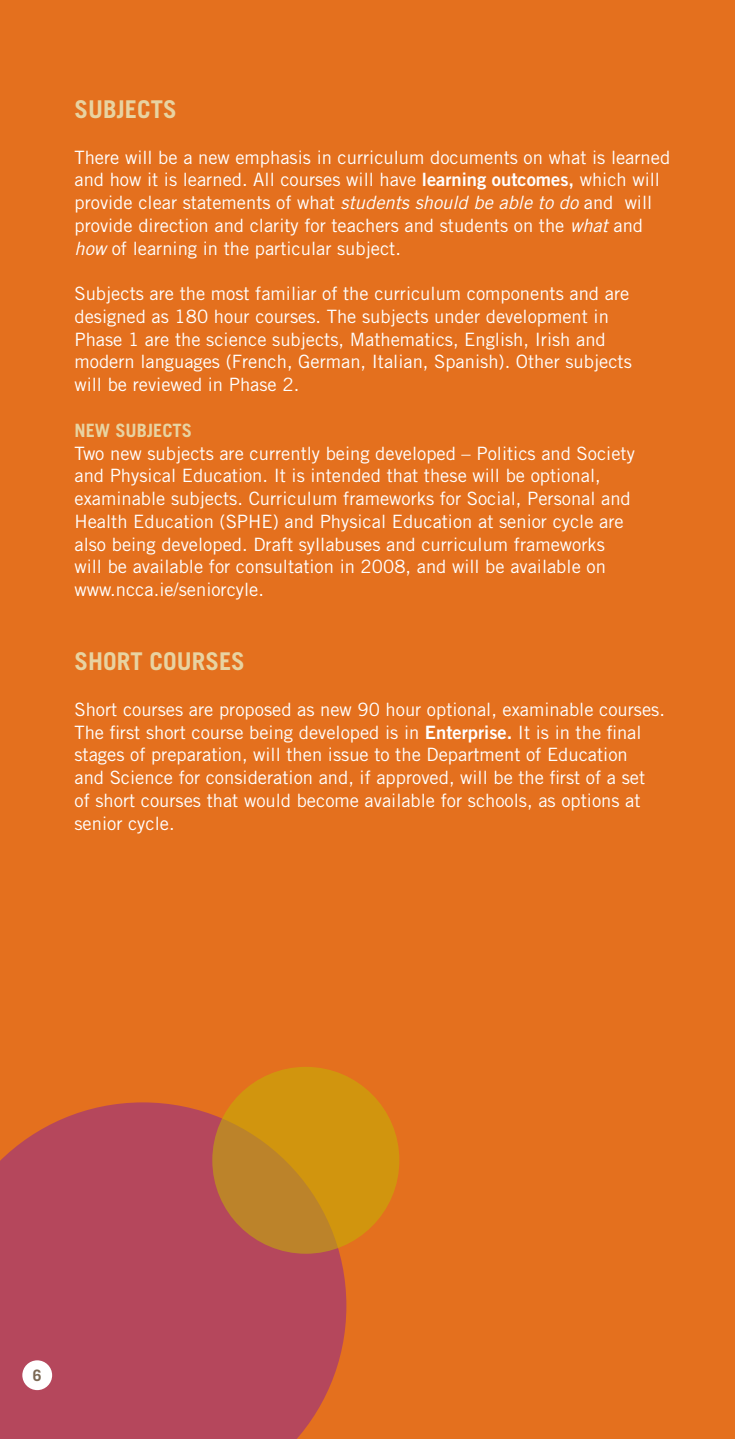
<style>
.page{position:relative;width:735px;height:1439px;background:#fff}
.page>*{position:absolute;margin:0;border:0;box-sizing:border-box;transform-origin:0 0}
.t1{font:700 24.5px "Trade Gothic";color:#e8d3a1}
.t2{font:18.38px/22.8px "Trade Gothic";color:#fff}
.t3{font:700 18.38px "Trade Gothic";color:#e8d3a1}
.s1{font-family:"Trade Gothic Bold Two"}
.s2{font-style:italic}
</style>
<div class="page">
<div style="left:0;top:0;width:734px;height:1439px;background:#e4701e"></div>
<div style="left:0;top:1102px;width:346px;height:337px;background:#b5475c"></div>
<svg style="left:212px;top:1067px;width:187px;height:186px;background:#c98e17"></svg>
<div style="left:22px;top:1360px;width:30px;height:30px;background:#fff;border-radius:50%"></div>
<h1 class="t1" style="left:74px;top:94px;width:76px">SUBJECTS</h1>
<p class="t2" style="left:74px;top:145px;width:597px">There will be a new emphasis in curriculum documents on what is learned and how it is learned. All courses will have <span class="s1">learning outcomes,</span> which will provide clear statements of what <span class="s2">students should be able to do</span> and will provide direction and clarity for teachers and students on the <span class="s2">what</span> and <span class="s2">how</span> of learning in the particular subject.</p>
<p class="t2" style="left:74px;top:282px;width:558px">Subjects are the most familiar of the curriculum components and are designed as 180 hour courses. The subjects under development in Phase 1 are the science subjects, Mathematics, English, Irish and modern languages (French, German, Italian, Spanish). Other subjects will be reviewed in Phase 2.</p>
<p class="t3" style="left:74px;top:419px;width:99px">NEW SUBJECTS</p>
<p class="t2" style="left:74px;top:441px;width:561px">Two new subjects are currently being developed – Politics and Society and Physical Education. It is intended that these will be optional, examinable subjects. Curriculum frameworks for Social, Personal and Health Education (SPHE) and Physical Education at senior cycle are also being developed. Draft syllabuses and curriculum frameworks will be available for consultation in 2008, and will be available on www.ncca.ie/seniorcyle.</p>
<h1 class="t1" style="left:74px;top:646px;width:169px">SHORT COURSES</h1>
<p class="t2" style="left:74px;top:698px;width:591px">Short courses are proposed as new 90 hour optional, examinable courses.<br>The first short course being developed is in <span class="s1">Enterprise.</span> It is in the final stages of preparation, will then issue to the Department of Education<br>and Science for consideration and, if approved, will be the first of a set<br>of short courses that would become available for schools, as options at senior cycle.</p>
</div>
